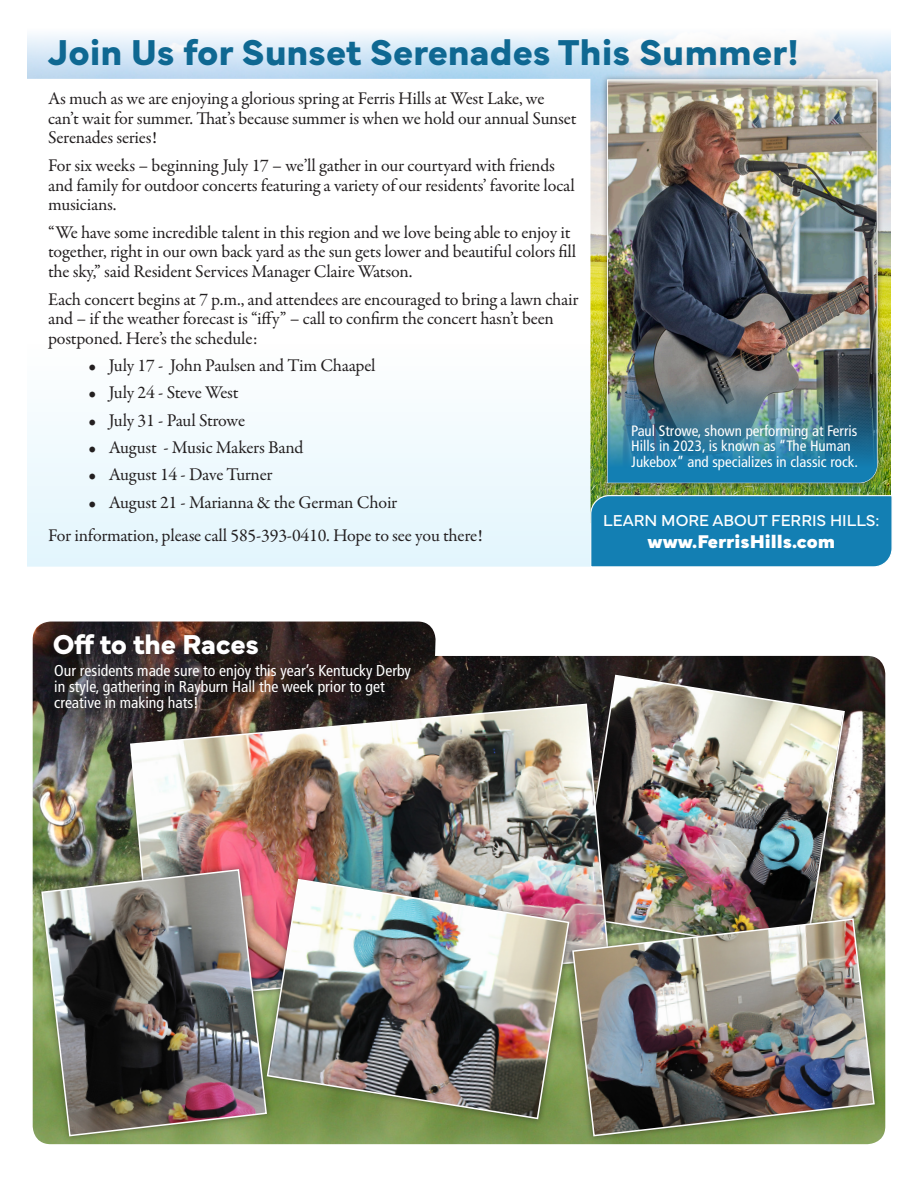
<style>
.page{position:relative;width:918px;height:1188px;background:#fff}
.page>*{position:absolute;margin:0;border:0;box-sizing:border-box;transform-origin:0 0}
.t1{font:700 37.5px "Mundial";color:#0f6892}
.t2{font:700 28.5px "Mundial";letter-spacing:-.01em;color:#fff}
.t3{font:900 19.2px "Mundial";color:#fff}
.t4{font:18px/19.8px "Garamond Premr Pro";letter-spacing:-.01em;color:#231f20}
.t5{font:16.5px "Mundial";color:#fff}
.t6{font:condensed 15.75px/15.8px "Frutiger LT Pro";color:#fff}
.t7{font:condensed 15px/15.8px "Frutiger LT Pro";color:#fff}
</style>
<div class="page">
<img style="left:590px;top:91px;width:301px;height:404px">
<img style="left:33px;top:622px;width:852px;height:522px">
<div style="left:50px;top:631px;width:212px;height:27px;background:#231f20;opacity:.5"></div>
<svg style="left:27px;top:341px;width:857px;height:226px;fill:#f0fafe"></svg>
<div style="left:590px;top:495px;width:302px;height:72px;background:#137fb3"></div>
<div style="left:571px;top:669px;width:279px;height:291px;background:#231f20;opacity:.5"></div>
<img style="left:576px;top:674px;width:270px;height:239px">
<div style="left:601px;top:73px;width:282px;height:416px;background:#231f20;opacity:.5"></div>
<div style="left:124px;top:698px;width:491px;height:308px;background:#231f20;opacity:.5"></div>
<img style="left:129px;top:703px;width:481px;height:210px">
<div style="left:36px;top:864px;width:237px;height:278px;background:#231f20;opacity:.5"></div>
<img style="left:40px;top:868px;width:228px;height:269px">
<div style="left:261px;top:873px;width:314px;height:252px;background:#231f20;opacity:.5"></div>
<img style="left:266px;top:878px;width:304px;height:242px">
<div style="left:567px;top:913px;width:313px;height:229px;background:#231f20;opacity:.5"></div>
<img style="left:571px;top:918px;width:305px;height:219px">
<img style="left:608px;top:91px;width:269px;height:392px">
<svg style="left:27px;top:33px;width:864px;height:58px"></svg>
<p class="t1" style="left:48px;top:23px;width:752px">Join Us for Sunset Serenades This Summer!</p>
<p class="t4" style="left:48px;top:89px;width:530px">As much as we are enjoying a glorious spring at Ferris Hills at West Lake, we can’t wait for summer. That’s because summer is when we hold our annual Sunset<br>Serenades series!</p>
<p class="t4" style="left:48px;top:156px;width:528px">For six weeks – beginning July 17 – we’ll gather in our courtyard with friends and family for outdoor concerts featuring a variety of our residents’ favorite local musicians.</p>
<p class="t4" style="left:48px;top:223px;width:530px">“We have some incredible talent in this region and we love being able to enjoy it together, right in our own back yard as the sun gets lower and beautiful colors fill the sky,” said Resident Services Manager Claire Watson.</p>
<p class="t4" style="left:48px;top:290px;width:532px">Each concert begins at 7 p.m., and attendees are encouraged to bring a lawn chair and – if the weather forecast is “iffy” – call to confirm the concert hasn’t been postponed. Here’s the schedule:</p>
<p class="t4" style="left:89px;top:356px;width:289px">• July 17 - John Paulsen and Tim Chaapel</p>
<p class="t4" style="left:89px;top:383px;width:152px">• July 24 - Steve West</p>
<p class="t4" style="left:89px;top:410px;width:158px">• July 31 - Paul Strowe</p>
<p class="t4" style="left:89px;top:438px;width:217px">• August - Music Makers Band</p>
<p class="t4" style="left:89px;top:465px;width:186px">• August 14 - Dave Turner</p>
<p class="t4" style="left:89px;top:492px;width:310px">• August 21 - Marianna &amp; the German Choir</p>
<p class="t4" style="left:48px;top:526px;width:436px">For information, please call 585-393-0410. Hope to see you there!</p>
<p class="t7" style="left:631px;top:423px;width:228px">Paul Strowe, shown performing at Ferris<br>Hills in 2023, is known as “The Human<br>Jukebox” and specializes in classic rock.</p>
<p class="t5" style="left:603px;top:508px;width:278px">LEARN MORE ABOUT FERRIS HILLS:</p>
<p class="t3" style="left:648px;top:526px;width:189px">www.FerrisHills.com</p>
<p class="t2" style="left:53px;top:622px;width:208px">Off to the Races</p>
<p class="t6" style="left:54px;top:663px;width:358px">Our residents made sure to enjoy this year’s Kentucky Derby in style, gathering in Rayburn Hall the week prior to get creative in making hats!</p>
</div>
